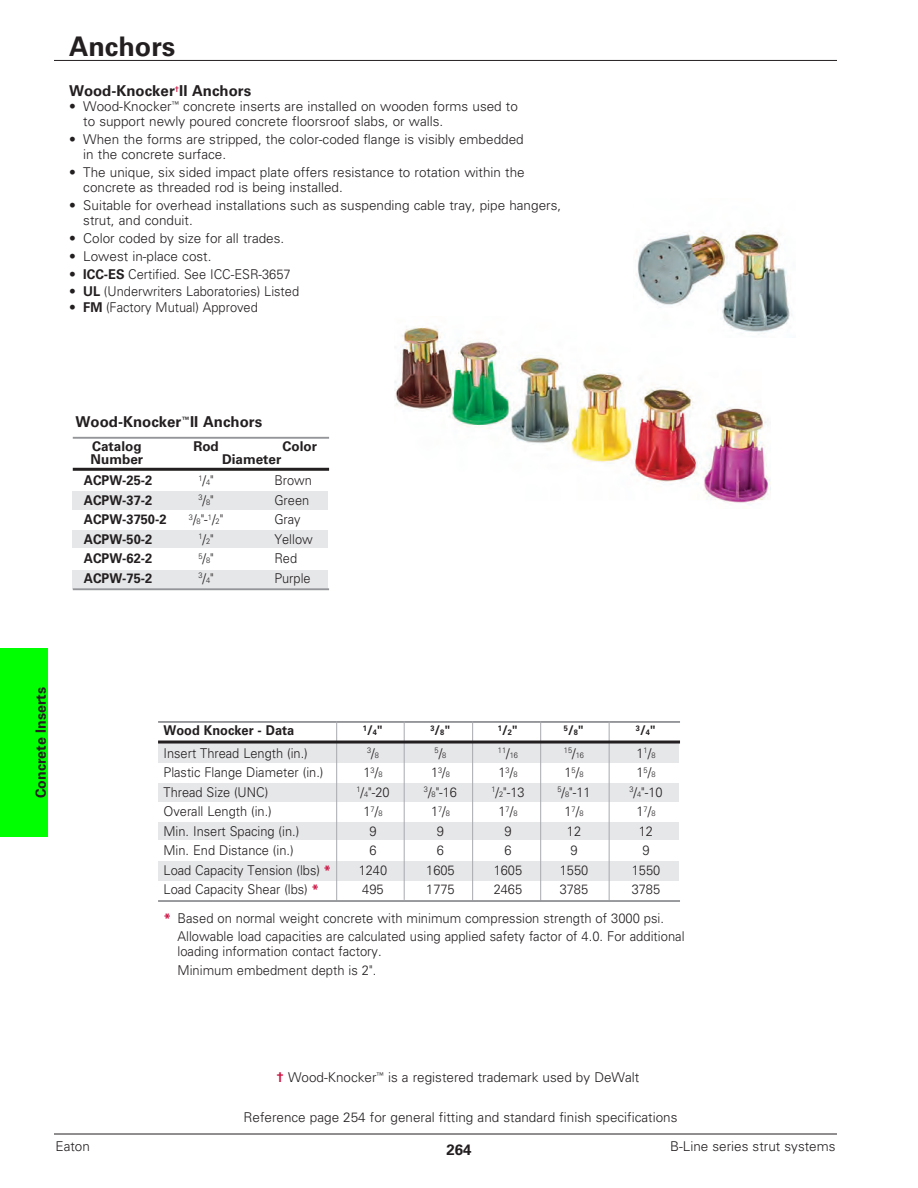
<style>
.page{position:relative;width:918px;height:1188px;background:#fff}
.page>*{position:absolute;margin:0;border:0;box-sizing:border-box;transform-origin:0 0}
.t1{font:700 27px "Univers LT Std";color:#231f20}
.t2{font:700 15px "Univers LT Std";color:#231f20}
.t3{font:700 14.25px "Univers LT Std";color:#231f20}
.t4{font:300 13.5px "Univers LT Std";color:#231f20}
.t5{font:300 13.5px "Univers LT Std";color:#231f20;scale:.95 1}
.t6{font:300 13.5px "Univers LT Std";color:#231f20;scale:.96 1}
.t7{font:700 13.5px "Univers LT Std";color:#231f20;scale:.95 1}
.t8{font:700 13.5px "Univers LT Std";color:#231f20}
.t9{font:300 7.8px "Univers LT Std";color:#231f20;scale:.95 1}
.t10{font:700 7.8px "Univers LT Std";color:#231f20;scale:.95 1}
.s1{font-weight:700}
.s2{font-size:13.5px}
.s3{font-size:7.8px}
.s4{font-weight:700;color:#cd1141}
</style>
<div class="page">
<div style="left:0;top:648px;width:47px;height:189px;background:#0f0"></div>
<hr style="left:54px;top:60px;width:783px;height:1px;background:#231f20">
<hr style="left:54px;top:1134px;width:783px;height:1px;background:#231f20">
<img style="left:394px;top:326px;width:377px;height:179px">
<div style="left:73px;top:491px;width:255px;height:19px;background:#e6e7e9"></div>
<div style="left:73px;top:530px;width:255px;height:18px;background:#e6e7e9"></div>
<div style="left:73px;top:570px;width:255px;height:18px;background:#e6e7e9"></div>
<hr style="left:73px;top:437px;width:256px;height:2px;background:#939598">
<hr style="left:73px;top:468px;width:256px;height:3px;background:#231f20">
<hr style="left:73px;top:588px;width:256px;height:2px;background:#939598">
<div style="left:158px;top:742px;width:521px;height:21px;background:#e6e7e9"></div>
<div style="left:158px;top:783px;width:521px;height:19px;background:#e6e7e9"></div>
<div style="left:158px;top:822px;width:521px;height:18px;background:#e6e7e9"></div>
<div style="left:158px;top:861px;width:521px;height:19px;background:#e6e7e9"></div>
<hr style="left:158px;top:721px;width:522px;height:2px;background:#939598">
<hr style="left:472px;top:721px;width:1px;height:180px;background:#a8a9ad">
<hr style="left:404px;top:721px;width:1px;height:179px;background:#a8a9ad">
<hr style="left:609px;top:721px;width:1px;height:179px;background:#a8a9ad">
<hr style="left:540px;top:721px;width:1px;height:180px;background:#a8a9ad">
<hr style="left:336px;top:721px;width:1px;height:180px;background:#a8a9ad">
<hr style="left:158px;top:741px;width:522px;height:3px;background:#231f20">
<hr style="left:158px;top:900px;width:522px;height:2px;background:#939598">
<img style="left:633px;top:231px;width:157px;height:107px">
<p class="t1" style="left:69px;top:30px;width:108px">Anchors</p>
<p class="t2" style="left:69px;top:82px;width:184px">Wood-Knocker<sup>†</sup>II Anchors</p>
<p class="t4" style="left:69px;top:98px;width:450px">• Wood-Knocker<sup>™</sup> concrete inserts are installed on wooden forms used to</p>
<p class="t4" style="left:83px;top:113px;width:362px">to support newly poured concrete floorsroof slabs, or walls.</p>
<p class="t4" style="left:69px;top:131px;width:456px">• When the forms are stripped, the color-coded flange is visibly embedded</p>
<p class="t4" style="left:83px;top:146px;width:144px">in the concrete surface.</p>
<p class="t4" style="left:69px;top:164px;width:457px">• The unique, six sided impact plate offers resistance to rotation within the</p>
<p class="t4" style="left:83px;top:179px;width:261px">concrete as threaded rod is being installed.</p>
<p class="t4" style="left:69px;top:197px;width:494px">• Suitable for overhead installations such as suspending cable tray, pipe hangers,</p>
<p class="t4" style="left:83px;top:212px;width:111px">strut, and conduit.</p>
<p class="t4" style="left:69px;top:230px;width:217px">• Color coded by size for all trades.</p>
<p class="t4" style="left:69px;top:248px;width:144px">• Lowest in-place cost.</p>
<p class="t4" style="left:69px;top:266px;width:223px">• <span class="s1">ICC-ES</span> Certified. See ICC-ESR-3657</p>
<p class="t4" style="left:69px;top:283px;width:232px">• <span class="s1">UL</span> (Underwriters Laboratories) Listed</p>
<p class="t4" style="left:69px;top:299px;width:190px">• <span class="s1">FM</span> (Factory Mutual) Approved</p>
<p class="t2" style="left:76px;top:413px;width:188px">Wood-Knocker<sup>™</sup>II Anchors</p>
<p class="t8" style="left:92px;top:438px;width:51px">Catalog</p>
<p class="t8" style="left:193px;top:438px;width:27px">Rod</p>
<p class="t8" style="left:283px;top:438px;width:36px">Color</p>
<p class="t8" style="left:91px;top:452px;width:54px">Number</p>
<p class="t8" style="left:222px;top:452px;width:61px">Diameter</p>
<p class="t7" style="left:84px;top:473px;width:74px">ACPW-25-2</p>
<p class="t9" style="left:198px;top:476px;width:18px">1<span class="s2">/</span>4<span class="s2">"</span></p>
<p class="t5" style="left:274px;top:472px;width:41px">Brown</p>
<p class="t7" style="left:84px;top:492px;width:74px">ACPW-37-2</p>
<p class="t9" style="left:198px;top:495px;width:18px">3<span class="s2">/</span>8<span class="s2">"</span></p>
<p class="t5" style="left:274px;top:492px;width:38px">Green</p>
<p class="t7" style="left:84px;top:512px;width:89px">ACPW-3750-2</p>
<p class="t5" style="left:189px;top:511px;width:38px"><sup>3</sup>/<span class="s3">8</span>"-<sup>1</sup>/<span class="s3">2</span>"</p>
<p class="t5" style="left:274px;top:511px;width:29px">Gray</p>
<p class="t7" style="left:84px;top:531px;width:74px">ACPW-50-2</p>
<p class="t9" style="left:198px;top:534px;width:18px">1<span class="s2">/</span>2<span class="s2">"</span></p>
<p class="t5" style="left:274px;top:531px;width:42px">Yellow</p>
<p class="t7" style="left:84px;top:551px;width:74px">ACPW-62-2</p>
<p class="t9" style="left:198px;top:554px;width:18px">5<span class="s2">/</span>8<span class="s2">"</span></p>
<p class="t5" style="left:274px;top:550px;width:26px">Red</p>
<p class="t7" style="left:84px;top:570px;width:74px">ACPW-75-2</p>
<p class="t9" style="left:198px;top:573px;width:18px">3<span class="s2">/</span>4<span class="s2">"</span></p>
<p class="t5" style="left:274px;top:570px;width:40px">Purple</p>
<p class="t3" style="left:32px;top:798px;width:113px;rotate:-90deg">Concrete Inserts</p>
<p class="t7" style="left:164px;top:723px;width:139px">Wood Knocker - Data</p>
<p class="t10" style="left:363px;top:726px;width:23px">1<span class="s2">/</span>4<span class="s2">"</span></p>
<p class="t10" style="left:430px;top:726px;width:23px">3<span class="s2">/</span>8<span class="s2">"</span></p>
<p class="t10" style="left:498px;top:726px;width:23px">1<span class="s2">/</span>2<span class="s2">"</span></p>
<p class="t10" style="left:564px;top:726px;width:23px">5<span class="s2">/</span>8<span class="s2">"</span></p>
<p class="t10" style="left:636px;top:726px;width:23px">3<span class="s2">/</span>4<span class="s2">"</span></p>
<p class="t5" style="left:164px;top:745px;width:153px">Insert Thread Length (in.)</p>
<p class="t9" style="left:367px;top:748px;width:14px">3<span class="s2">/</span>8</p>
<p class="t9" style="left:435px;top:748px;width:14px">5<span class="s2">/</span>8</p>
<p class="t9" style="left:498px;top:748px;width:23px">11<span class="s2">/</span>16</p>
<p class="t9" style="left:564px;top:748px;width:23px">15<span class="s2">/</span>16</p>
<p class="t5" style="left:637px;top:745px;width:21px">1<sup>1</sup>/<span class="s3">8</span></p>
<p class="t5" style="left:164px;top:765px;width:170px">Plastic Flange Diameter (in.)</p>
<p class="t5" style="left:364px;top:765px;width:21px">1<sup>3</sup>/<span class="s3">8</span></p>
<p class="t5" style="left:431px;top:765px;width:21px">1<sup>3</sup>/<span class="s3">8</span></p>
<p class="t5" style="left:499px;top:765px;width:21px">1<sup>3</sup>/<span class="s3">8</span></p>
<p class="t5" style="left:565px;top:765px;width:21px">1<sup>5</sup>/<span class="s3">8</span></p>
<p class="t5" style="left:637px;top:765px;width:21px">1<sup>5</sup>/<span class="s3">8</span></p>
<p class="t5" style="left:164px;top:784px;width:112px">Thread Size (UNC)</p>
<p class="t5" style="left:356px;top:784px;width:36px"><sup>1</sup>/<span class="s3">4</span>"-20</p>
<p class="t5" style="left:424px;top:784px;width:36px"><sup>3</sup>/<span class="s3">8</span>"-16</p>
<p class="t5" style="left:491px;top:784px;width:36px"><sup>1</sup>/<span class="s3">2</span>"-13</p>
<p class="t5" style="left:557px;top:784px;width:36px"><sup>5</sup>/<span class="s3">8</span>"-11</p>
<p class="t5" style="left:629px;top:784px;width:36px"><sup>3</sup>/<span class="s3">4</span>"-10</p>
<p class="t5" style="left:164px;top:804px;width:116px">Overall Length (in.)</p>
<p class="t5" style="left:364px;top:804px;width:21px">1<sup>7</sup>/<span class="s3">8</span></p>
<p class="t5" style="left:431px;top:804px;width:21px">1<sup>7</sup>/<span class="s3">8</span></p>
<p class="t5" style="left:499px;top:804px;width:21px">1<sup>7</sup>/<span class="s3">8</span></p>
<p class="t5" style="left:565px;top:804px;width:21px">1<sup>7</sup>/<span class="s3">8</span></p>
<p class="t5" style="left:637px;top:804px;width:21px">1<sup>7</sup>/<span class="s3">8</span></p>
<p class="t5" style="left:164px;top:823px;width:144px">Min. Insert Spacing (in.)</p>
<p class="t5" style="left:369px;top:823px;width:9px">9</p>
<p class="t5" style="left:437px;top:823px;width:9px">9</p>
<p class="t5" style="left:504px;top:823px;width:9px">9</p>
<p class="t5" style="left:567px;top:823px;width:17px">12</p>
<p class="t5" style="left:639px;top:823px;width:17px">12</p>
<p class="t5" style="left:164px;top:843px;width:138px">Min. End Distance (in.)</p>
<p class="t5" style="left:369px;top:843px;width:9px">6</p>
<p class="t5" style="left:437px;top:843px;width:9px">6</p>
<p class="t5" style="left:504px;top:843px;width:9px">6</p>
<p class="t5" style="left:570px;top:843px;width:9px">9</p>
<p class="t5" style="left:642px;top:843px;width:9px">9</p>
<p class="t5" style="left:164px;top:862px;width:178px">Load Capacity Tension (lbs) <span class="s4">*</span></p>
<p class="t5" style="left:359px;top:862px;width:32px">1240</p>
<p class="t5" style="left:426px;top:862px;width:32px">1605</p>
<p class="t5" style="left:494px;top:862px;width:32px">1605</p>
<p class="t5" style="left:560px;top:862px;width:32px">1550</p>
<p class="t5" style="left:632px;top:862px;width:32px">1550</p>
<p class="t5" style="left:164px;top:882px;width:165px">Load Capacity Shear (lbs) <span class="s4">*</span></p>
<p class="t5" style="left:362px;top:882px;width:24px">495</p>
<p class="t5" style="left:426px;top:882px;width:32px">1775</p>
<p class="t5" style="left:494px;top:882px;width:32px">2465</p>
<p class="t5" style="left:560px;top:882px;width:32px">3785</p>
<p class="t5" style="left:632px;top:882px;width:32px">3785</p>
<p class="t6" style="left:164px;top:910px;width:523px"><span class="s4">*</span> Based on normal weight concrete with minimum compression strength of 3000 psi.</p>
<p class="t6" style="left:178px;top:928px;width:530px">Allowable load capacities are calculated using applied safety factor of 4.0. For additional</p>
<p class="t6" style="left:178px;top:943px;width:214px">loading information contact factory.</p>
<p class="t6" style="left:178px;top:962px;width:209px">Minimum embedment depth is 2".</p>
<p class="t4" style="left:276px;top:1069px;width:364px"><span class="s4">†</span> Wood-Knocker<sup>™</sup> is a registered trademark used by DeWalt</p>
<p class="t4" style="left:243px;top:1109px;width:436px">Reference page 254 for general fitting and standard finish specifications</p>
<p class="t4" style="left:56px;top:1138px;width:36px">Eaton</p>
<p class="t2" style="left:446px;top:1141px;width:27px">264</p>
<p class="t4" style="left:670px;top:1138px;width:167px">B-Line series strut systems</p>
</div>
